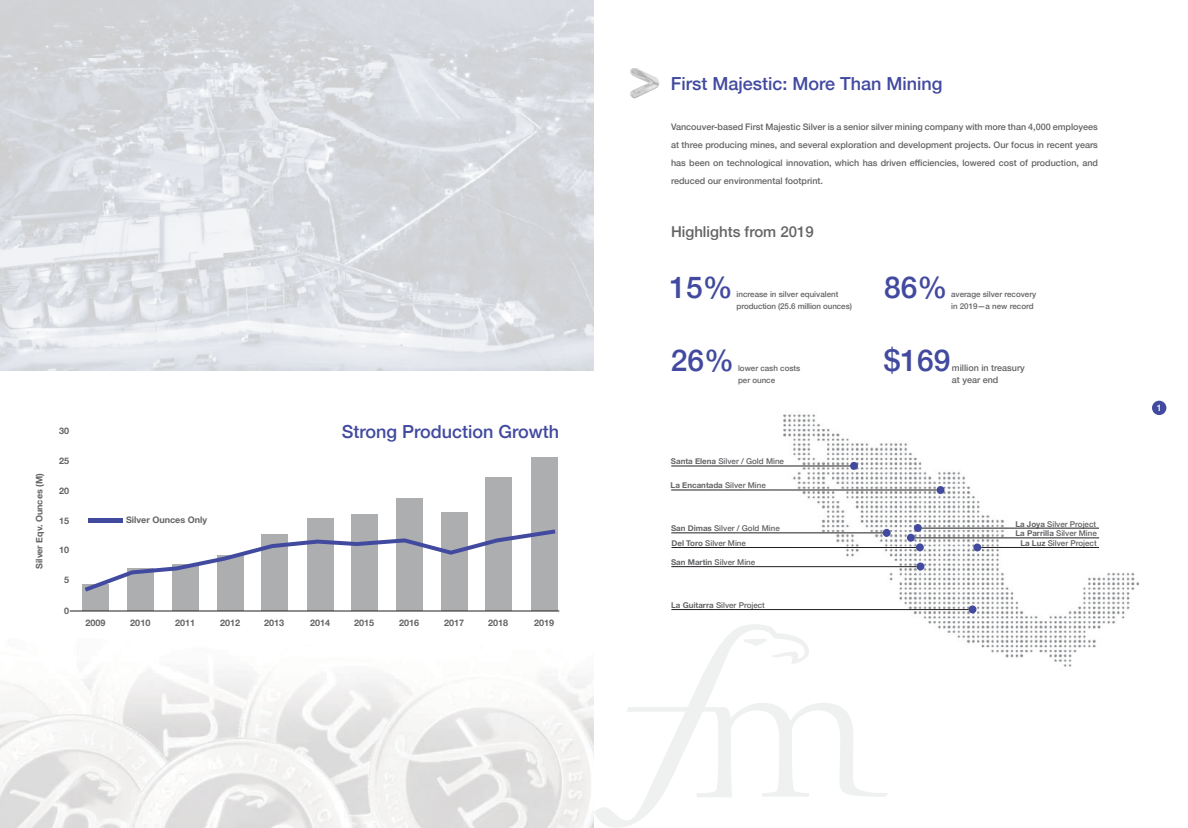
<style>
.page{position:relative;width:1188px;height:828px;background:#fff}
.page>*{position:absolute;margin:0;border:0;box-sizing:border-box;transform-origin:0 0}
.t1{font:500 30px "Helvetica Neue";color:#414a9f}
.t2{font:500 18px "Helvetica Neue";color:#414a9f}
.t3{font:500 15px "Helvetica Neue";color:#636466}
.t4{font:500 9px/18px "Helvetica Neue";color:#636466;text-align:justify}
.t5{font:700 9px "Helvetica Neue";color:#636466}
.t6{font:500 9px "Helvetica Neue";color:#fff}
.t7{font:500 8px/12px "Helvetica Neue";color:#636466}
.t8{font:700 8px "Helvetica Neue";color:#636466}
.s1{font-weight:700}
.s2{font-weight:500}
</style>
<div class="page">
<img style="left:0;top:0;width:594px;height:371px">
<img style="left:739px;top:400px;width:428px;height:267px">
<div style="left:1152px;top:401px;width:14px;height:14px;background:#414a9f;border-radius:50%"></div>
<img style="left:630px;top:68px;width:29px;height:31px">
<div style="left:883px;top:529px;width:8px;height:8px;background:#414a9f;border-radius:50%"></div>
<div style="left:850px;top:462px;width:8px;height:8px;background:#414a9f;border-radius:50%"></div>
<div style="left:937px;top:486px;width:7px;height:8px;background:#414a9f;border-radius:50%"></div>
<div style="left:916px;top:563px;width:8px;height:7px;background:#414a9f;border-radius:50%"></div>
<div style="left:907px;top:534px;width:8px;height:8px;background:#414a9f;border-radius:50%"></div>
<hr style="left:915px;top:538px;width:184px;height:1px;background:#231f20">
<div style="left:531px;top:457px;width:27px;height:154px;background:#acaeb0"></div>
<div style="left:486px;top:477px;width:26px;height:134px;background:#acaeb0"></div>
<div style="left:442px;top:513px;width:26px;height:98px;background:#acaeb0"></div>
<div style="left:397px;top:498px;width:26px;height:113px;background:#acaeb0"></div>
<div style="left:352px;top:514px;width:26px;height:97px;background:#acaeb0"></div>
<div style="left:308px;top:519px;width:26px;height:92px;background:#acaeb0"></div>
<div style="left:262px;top:534px;width:26px;height:77px;background:#acaeb0"></div>
<div style="left:217px;top:556px;width:27px;height:55px;background:#acaeb0"></div>
<div style="left:172px;top:565px;width:27px;height:46px;background:#acaeb0"></div>
<div style="left:127px;top:568px;width:27px;height:43px;background:#acaeb0"></div>
<div style="left:82px;top:584px;width:27px;height:27px;background:#acaeb0"></div>
<svg style="left:85px;top:527px;width:471px;height:68px"></svg>
<hr style="left:70px;top:611px;width:489px;height:1px;background:#231f20">
<hr style="left:88px;top:518px;width:35px;height:4px;background:#414a9f">
<div style="left:916px;top:543px;width:8px;height:8px;background:#414a9f;border-radius:50%"></div>
<div style="left:914px;top:524px;width:8px;height:8px;background:#414a9f;border-radius:50%"></div>
<hr style="left:922px;top:528px;width:177px;height:1px;background:#231f20">
<hr style="left:981px;top:547px;width:118px;height:1px;background:#231f20">
<div style="left:973px;top:543px;width:8px;height:8px;background:#414a9f;border-radius:50%"></div>
<div style="left:969px;top:605px;width:7px;height:8px;background:#414a9f;border-radius:50%"></div>
<hr style="left:671px;top:533px;width:212px;height:1px;background:#231f20">
<hr style="left:671px;top:466px;width:179px;height:1px;background:#231f20">
<hr style="left:671px;top:490px;width:266px;height:1px;background:#231f20">
<hr style="left:671px;top:566px;width:246px;height:1px;background:#231f20">
<hr style="left:671px;top:547px;width:245px;height:1px;background:#231f20">
<hr style="left:671px;top:609px;width:298px;height:1px;background:#231f20">
<img style="left:0;top:671px;width:594px;height:157px">
<svg style="left:595px;top:624px;width:293px;height:204px"></svg>
<p class="t5" style="left:32px;top:569px;width:97px;rotate:-90deg">Silver Eqv. Ounces (M)</p>
<p class="t5" style="left:59px;top:424px;width:12px">30</p>
<p class="t5" style="left:59px;top:454px;width:12px">25</p>
<p class="t5" style="left:59px;top:483px;width:12px">20</p>
<p class="t5" style="left:59px;top:513px;width:12px">15</p>
<p class="t5" style="left:59px;top:543px;width:12px">10</p>
<p class="t5" style="left:64px;top:573px;width:7px">5</p>
<p class="t5" style="left:64px;top:604px;width:7px">0</p>
<p class="t5" style="left:126px;top:512px;width:83px">Silver Ounces Only</p>
<h2 class="t2" style="left:342px;top:417px;width:219px">Strong Production Growth</h2>
<p class="t5" style="left:85px;top:616px;width:22px">2009</p>
<p class="t5" style="left:130px;top:616px;width:22px">2010</p>
<p class="t5" style="left:175px;top:616px;width:22px">2011</p>
<p class="t5" style="left:220px;top:616px;width:22px">2012</p>
<p class="t5" style="left:264px;top:616px;width:22px">2013</p>
<p class="t5" style="left:310px;top:616px;width:22px">2014</p>
<p class="t5" style="left:354px;top:616px;width:22px">2015</p>
<p class="t5" style="left:399px;top:616px;width:22px">2016</p>
<p class="t5" style="left:444px;top:616px;width:22px">2017</p>
<p class="t5" style="left:488px;top:616px;width:22px">2018</p>
<p class="t5" style="left:534px;top:616px;width:22px">2019</p>
<h2 class="t2" style="left:671px;top:69px;width:273px">First Majestic: More Than Mining</h2>
<p class="t4" style="left:671px;top:117px;width:428px">Vancouver-based First Majestic Silver is a senior silver mining company with more than 4,000 employees at three producing mines, and several exploration and development projects. Our focus in recent years has been on technological innovation, which has driven efficiencies, lowered cost of production, and reduced our environmental footprint.</p>
<h3 class="t3" style="left:671px;top:219px;width:144px">Highlights from 2019</h3>
<h1 class="t1" style="left:670px;top:263px;width:65px">15%</h1>
<p class="t7" style="left:737px;top:287px;width:117px">increase in silver equivalent production (25.6 million ounces)</p>
<h1 class="t1" style="left:671px;top:336px;width:65px">26%</h1>
<p class="t7" style="left:738px;top:362px;width:64px">lower cash costs per ounce</p>
<p class="t7" style="left:671px;top:455px;width:115px"><span class="s1">Santa Elena</span> Silver / Gold Mine</p>
<p class="t8" style="left:671px;top:479px;width:97px">La Encantada <span class="s2">Silver Mine</span></p>
<p class="t7" style="left:671px;top:522px;width:110px"><span class="s1">San Dimas</span> Silver / Gold Mine</p>
<p class="t7" style="left:671px;top:536px;width:76px"><span class="s1">Del Toro</span> Silver Mine</p>
<p class="t7" style="left:671px;top:556px;width:86px"><span class="s1">San Martin</span> Silver Mine</p>
<p class="t7" style="left:671px;top:598px;width:95px"><span class="s1">La Guitarra</span> Silver Project</p>
<h1 class="t1" style="left:884px;top:263px;width:65px">86%</h1>
<p class="t7" style="left:951px;top:287px;width:87px">average silver recovery in 2019—a new record</p>
<h1 class="t1" style="left:884px;top:336px;width:68px">$169</h1>
<p class="t4" style="left:952px;top:361px;width:75px;line-height:12px">million in treasury at year end</p>
<p class="t7" style="left:1015px;top:517px;width:82px"><span class="s1">La Joya</span> Silver Project</p>
<p class="t7" style="left:1020px;top:536px;width:78px"><span class="s1">La Luz</span> Silver Project</p>
<p class="t8" style="left:1015px;top:527px;width:83px">La Parrilla <span class="s2">Silver Mine</span></p>
<p class="t6" style="left:1157px;top:400px;width:7px">1</p>
</div>
